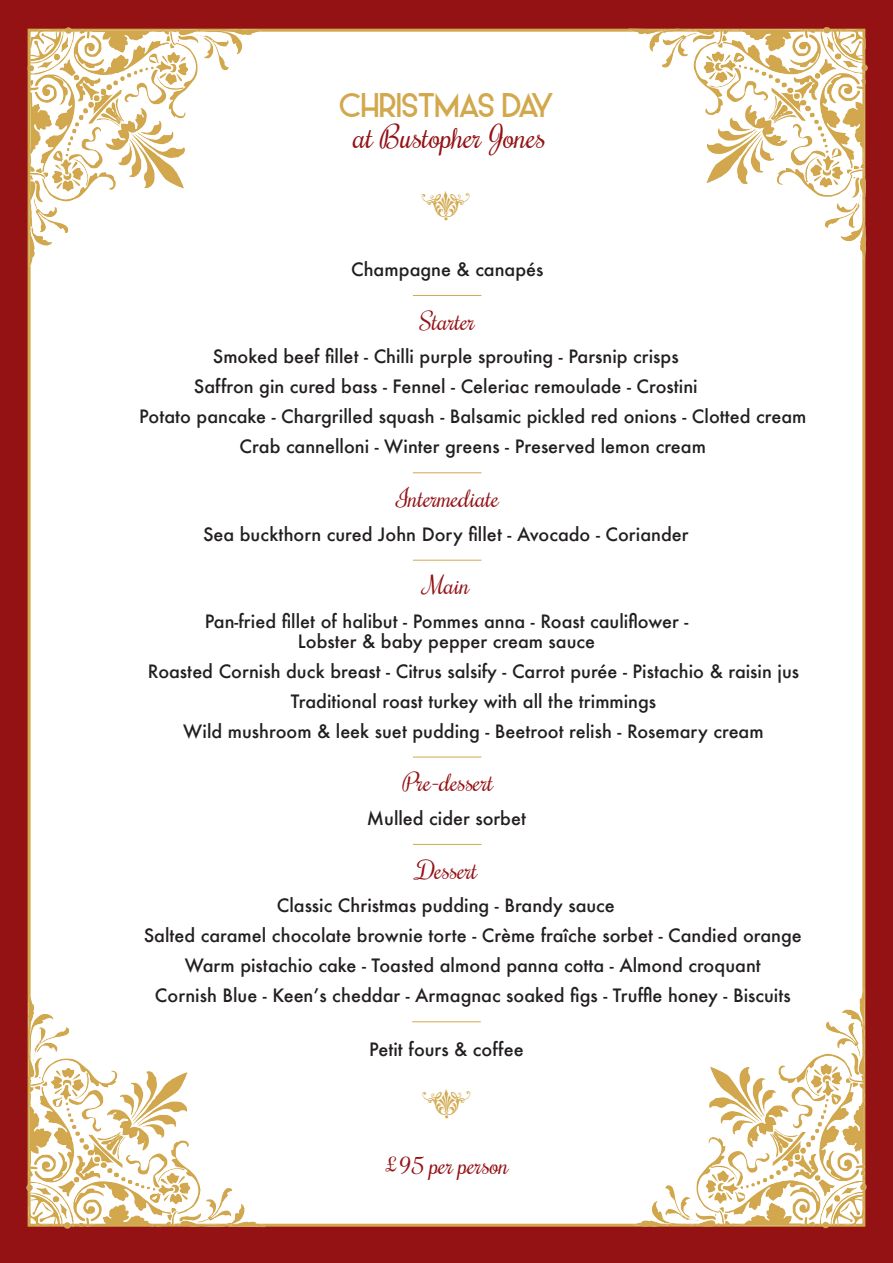
<style>
.page{position:relative;width:893px;height:1263px;background:#941114}
.page>*{position:absolute;margin:0;border:0;box-sizing:border-box;transform-origin:0 0}
.t1{font:italic 30px "Rochester";color:#941114}
.t2{font:30px "Alpaca Scarlett Demo";color:#d2a84d}
.t3{font:italic 24px "Rochester";color:#941114}
.t4{font:500 18px/19.5px "Futura";color:#231f20;text-align:center}
</style>
<div class="page">
<div style="left:28px;top:29px;width:837px;height:1198px;background:#fff;border:3px solid #d2a84d"></div>
<img style="left:582px;top:27px;width:286px;height:297px">
<img style="left:27px;top:27px;width:297px;height:286px">
<img style="left:570px;top:943px;width:297px;height:286px">
<img style="left:26px;top:932px;width:286px;height:297px">
<hr style="left:412px;top:1021px;width:69px;height:1px;background:#d2a84d">
<hr style="left:413px;top:844px;width:68px;height:1px;background:#d2a84d">
<hr style="left:413px;top:757px;width:68px;height:1px;background:#d2a84d">
<hr style="left:413px;top:560px;width:68px;height:1px;background:#d2a84d">
<hr style="left:413px;top:472px;width:68px;height:1px;background:#d2a84d">
<hr style="left:413px;top:295px;width:68px;height:1px;background:#d2a84d">
<p class="t2" style="left:339px;top:90px;width:216px">CHRISTMAS DAY</p>
<p class="t1" style="left:353px;top:117px;width:200px">at BustopherJones</p>
<p class="t4" style="left:351px;top:259px;width:194px">Champagne &amp; canapés</p>
<p class="t3" style="left:419px;top:305px;width:62px">Starter</p>
<p class="t4" style="left:213px;top:347px;width:467px">Smoked beef fillet - Chilli purple sprouting - Parsnip crisps</p>
<p class="t4" style="left:194px;top:377px;width:505px">Saffron gin cured bass - Fennel - Celeriac remoulade - Crostini</p>
<p class="t4" style="left:139px;top:407px;width:669px">Potato pancake - Chargrilled squash - Balsamic pickled red onions - Clotted cream</p>
<p class="t4" style="left:240px;top:437px;width:468px">Crab cannelloni - Winter greens - Preserved lemon cream</p>
<p class="t3" style="left:396px;top:482px;width:108px">Intermediate</p>
<p class="t4" style="left:203px;top:524px;width:487px">Sea buckthorn cured John Dory fillet - Avocado - Coriander</p>
<p class="t3" style="left:424px;top:570px;width:52px">Main</p>
<p class="t4" style="left:205px;top:611px;width:485px">Pan-fried fillet of halibut - Pommes anna - Roast cauliflower -<br>Lobster &amp; baby pepper cream sauce</p>
<p class="t4" style="left:148px;top:661px;width:653px">Roasted Cornish duck breast - Citrus salsify - Carrot purée - Pistachio &amp; raisin jus</p>
<p class="t4" style="left:291px;top:691px;width:367px">Traditional roast turkey with all the trimmings</p>
<p class="t4" style="left:183px;top:721px;width:582px">Wild mushroom &amp; leek suet pudding - Beetroot relish - Rosemary cream</p>
<p class="t3" style="left:402px;top:766px;width:93px">Pre-dessert</p>
<p class="t4" style="left:367px;top:808px;width:161px">Mulled cider sorbet</p>
<p class="t3" style="left:416px;top:854px;width:62px">Dessert</p>
<p class="t4" style="left:277px;top:896px;width:340px">Classic Christmas pudding - Brandy sauce</p>
<p class="t4" style="left:144px;top:926px;width:660px">Salted caramel chocolate brownie torte - Crème fraîche sorbet - Candied orange</p>
<p class="t4" style="left:185px;top:956px;width:578px">Warm pistachio cake - Toasted almond panna cotta - Almond croquant</p>
<p class="t4" style="left:155px;top:986px;width:637px">Cornish Blue - Keen’s cheddar - Armagnac soaked figs - Truffle honey - Biscuits</p>
<p class="t4" style="left:369px;top:1039px;width:156px">Petit fours &amp; coffee</p>
<p class="t3" style="left:384px;top:1149px;width:131px">£95 perperson</p>
</div>
